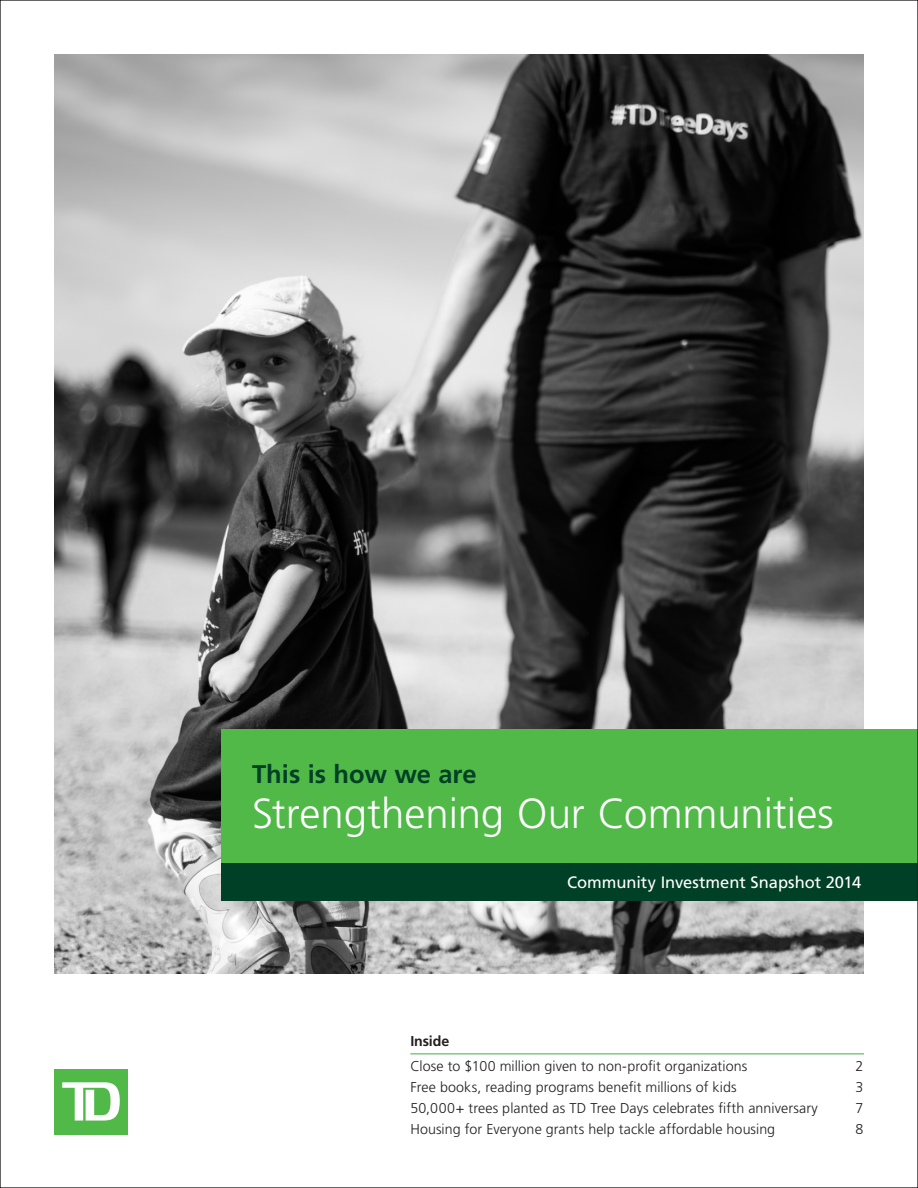
<style>
.page{position:relative;width:918px;height:1188px;background:#fff}
.page>*{position:absolute;margin:0;border:0;box-sizing:border-box;transform-origin:0 0}
.t1{font:300 42px "Frutiger";color:#fff}
.t2{font:700 25.5px "Frutiger";color:#004026}
.Summary_header{font:16.5px "Frutiger";color:#fff}
.TD_Contents_Menu_Dro{font:300 14.25px "Frutiger";letter-spacing:.005em;color:#231f20}
.TD_Contents_Current{font:700 14.25px "Frutiger";letter-spacing:-.01em;color:#231f20}
</style>
<div class="page">
<img style="left:54px;top:54px;width:810px;height:920px">
<div style="left:55px;top:1069px;width:73px;height:66px;background:#51b948"></div>
<svg style="left:62px;top:1082px;width:58px;height:39px"></svg>
<hr style="left:410px;top:1053px;width:454px;height:1px;background:#40ae49">
<div style="left:221px;top:862px;width:697px;height:39px;background:#004026"></div>
<div style="left:221px;top:729px;width:697px;height:133px;background:#51b948"></div>
<p class="t2" style="left:252px;top:759px;width:226px">This is how we are</p>
<p class="t1" style="left:252px;top:789px;width:583px">Strengthening Our Communities</p>
<p class="Summary_header" style="left:567px;top:872px;width:296px">Community Investment Snapshot 2014</p>
<p class="TD_Contents_Current" style="left:410px;top:1032px;width:40px">Inside</p>
<p class="TD_Contents_Menu_Dro" style="left:410px;top:1058px;width:338px">Close to $100 million given to non-profit organizations</p>
<p class="TD_Contents_Menu_Dro" style="left:855px;top:1058px;width:9px">2</p>
<p class="TD_Contents_Menu_Dro" style="left:410px;top:1079px;width:328px">Free books, reading programs benefit millions of kids</p>
<p class="TD_Contents_Menu_Dro" style="left:855px;top:1079px;width:9px">3</p>
<p class="TD_Contents_Menu_Dro" style="left:410px;top:1100px;width:409px">50,000+ trees planted as TD Tree Days celebrates fifth anniversary</p>
<p class="TD_Contents_Menu_Dro" style="left:855px;top:1100px;width:9px">7</p>
<p class="TD_Contents_Menu_Dro" style="left:410px;top:1121px;width:366px">Housing for Everyone grants help tackle affordable housing</p>
<p class="TD_Contents_Menu_Dro" style="left:855px;top:1121px;width:9px">8</p>
</div>
